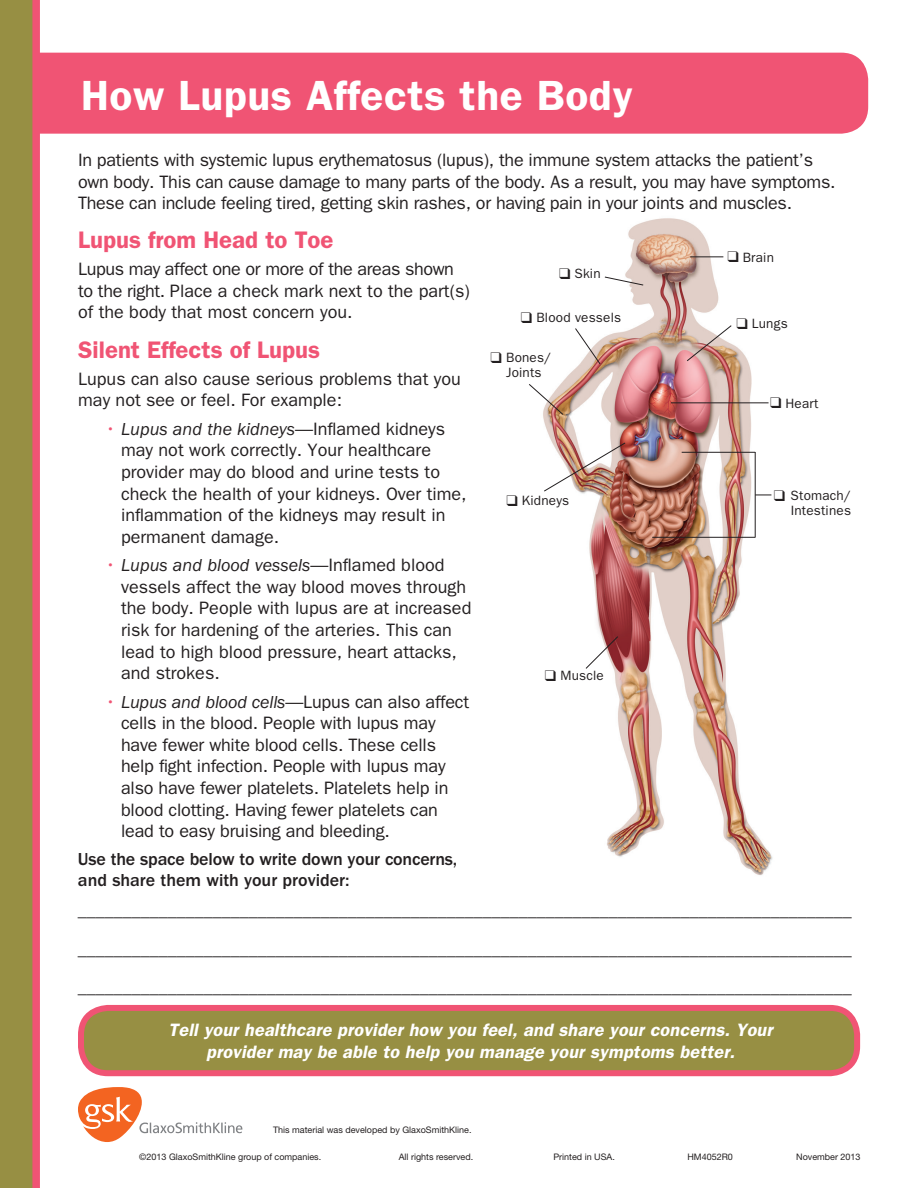
<style>
.page{position:relative;width:918px;height:1188px;background:#fff}
.page>*{position:absolute;margin:0;border:0;box-sizing:border-box;transform-origin:0 0}
.t1{font:600 42.45px "Franklin Gothic";letter-spacing:.015em;color:#fff}
.t2{font:600 24px "Franklin Gothic";color:#f05474}
.t3{font:18px/21.6px "Franklin Gothic";letter-spacing:-.01em;color:#231f20}
.t4{font:500 18px/38.4px "Franklin Gothic";letter-spacing:-.01em;color:#231f20}
.t5{font:italic 600 18px/21.6px "Franklin Gothic";letter-spacing:.01em;color:#fff;text-align:center}
.t6{font:13.5px/15px "Franklin Gothic";letter-spacing:.015em;color:#231f20;text-align:center}
.t7{font:9px "Helvetica Neue";color:#231f20}
.s1{color:#f05474}
.s2{font-style:italic}
</style>
<div class="page">
<div style="left:8px;top:53px;width:860px;height:81px;background:#f05474;border-radius:27px"></div>
<img style="left:543px;top:218px;width:230px;height:657px">
<hr style="left:690px;top:256px;width:33px;height:1px;background:#231f20">
<svg style="left:604px;top:276px;width:40px;height:10px"></svg>
<svg style="left:574px;top:327px;width:27px;height:38px"></svg>
<svg style="left:529px;top:383px;width:35px;height:32px"></svg>
<img style="left:543px;top:442px;width:83px;height:50px">
<svg style="left:686px;top:325px;width:46px;height:37px"></svg>
<hr style="left:671px;top:402px;width:98px;height:1px;background:#231f20">
<hr style="left:682px;top:452px;width:73px;height:1px;background:#231f20">
<hr style="left:652px;top:537px;width:103px;height:1px;background:#231f20">
<hr style="left:755px;top:452px;width:1px;height:86px;background:#231f20">
<svg style="left:755px;top:495px;width:16px;height:1px"></svg>
<svg style="left:585px;top:636px;width:34px;height:33px"></svg>
<div style="left:0;top:0;width:34px;height:1188px;background:#978f43"></div>
<div style="left:32px;top:0;width:8px;height:1188px;background:#f05474"></div>
<svg style="left:78px;top:1087px;width:164px;height:55px"></svg>
<div style="left:81px;top:1008px;width:776px;height:65px;background:#978f43;border-radius:27px"></div>
<div style="left:78px;top:1005px;width:782px;height:71px;border:6px solid #f05474;border-radius:27px"></div>
<h1 class="t1" style="left:81px;top:71px;width:553px">How Lupus Affects the Body</h1>
<p class="t3" style="left:78px;top:149px;width:759px">In patients with systemic lupus erythematosus (lupus), the immune system attacks the patient’s own body. This can cause damage to many parts of the body. As a result, you may have symptoms.<br>These can include feeling tired, getting skin rashes, or having pain in your joints and muscles.</p>
<p class="t6" style="left:727px;top:250px;width:48px">❑ Brain</p>
<p class="t6" style="left:559px;top:266px;width:43px">❑ Skin</p>
<p class="t6" style="left:521px;top:310px;width:102px">❑ Blood vessels</p>
<p class="t6" style="left:491px;top:350px;width:62px">❑ Bones/<br>Joints</p>
<p class="t6" style="left:770px;top:396px;width:50px">❑ Heart</p>
<h2 class="t2" style="left:78px;top:226px;width:257px">Lupus from Head to Toe</h2>
<p class="t3" style="left:78px;top:258px;width:393px">Lupus may affect one or more of the areas shown to the right. Place a check mark next to the part(s) of the body that most concern you.</p>
<h2 class="t2" style="left:78px;top:335px;width:243px">Silent Effects of Lupus</h2>
<p class="t3" style="left:78px;top:368px;width:384px">Lupus can also cause serious problems that you may not see or feel. For example:</p>
<p class="t3" style="left:121px;top:418px;width:347px;text-indent:-16px"><span class="s1">•</span> <span class="s2">Lupus and the kidneys</span>—Inflamed kidneys may not work correctly. Your healthcare provider may do blood and urine tests to check the health of your kidneys. Over time, inflammation of the kidneys may result in permanent damage.</p>
<p class="t3" style="left:121px;top:554px;width:352px;text-indent:-16px"><span class="s1">•</span> <span class="s2">Lupus and blood vessels</span>—Inflamed blood vessels affect the way blood moves through the body. People with lupus are at increased risk for hardening of the arteries. This can lead to high blood pressure, heart attacks, and strokes.</p>
<p class="t3" style="left:121px;top:691px;width:350px;text-indent:-16px"><span class="s1">•</span> <span class="s2">Lupus and blood cells</span>—Lupus can also affect cells in the blood. People with lupus may have fewer white blood cells. These cells help fight infection. People with lupus may also have fewer platelets. Platelets help in blood clotting. Having fewer platelets can lead to easy bruising and bleeding.</p>
<p class="t6" style="left:736px;top:316px;width:53px">❑ Lungs</p>
<p class="t6" style="left:507px;top:493px;width:64px">❑ Kidneys</p>
<p class="t6" style="left:774px;top:488px;width:79px;text-align:right">❑ Stomach/<br>Intestines</p>
<p class="t6" style="left:545px;top:668px;width:60px">❑ Muscle</p>
<p class="t4" style="left:78px;top:848px;width:381px;line-height:21.6px">Use the space below to write down your concerns, and share them with your provider:</p>
<p class="t4" style="left:78px;top:891px;width:775px;text-align:justify">______________________________________________________________________________________ ______________________________________________________________________________________ ______________________________________________________________________________________</p>
<p class="t5" style="left:169px;top:1019px;width:606px">Tell your healthcare provider how you feel, and share your concerns. Your provider may be able to help you manage your symptoms better.</p>
<p class="t7" style="left:273px;top:1125px;width:200px">This material was developed by GlaxoSmithKline.</p>
<p class="t7" style="left:139px;top:1152px;width:183px">©2013 GlaxoSmithKline group of companies.</p>
<p class="t7" style="left:399px;top:1152px;width:76px">All rights reserved.</p>
<p class="t7" style="left:553px;top:1152px;width:63px">Printed in USA.</p>
<p class="t7" style="left:687px;top:1152px;width:47px">HM4052R0</p>
<p class="t7" style="left:796px;top:1152px;width:66px">November 2013</p>
</div>
